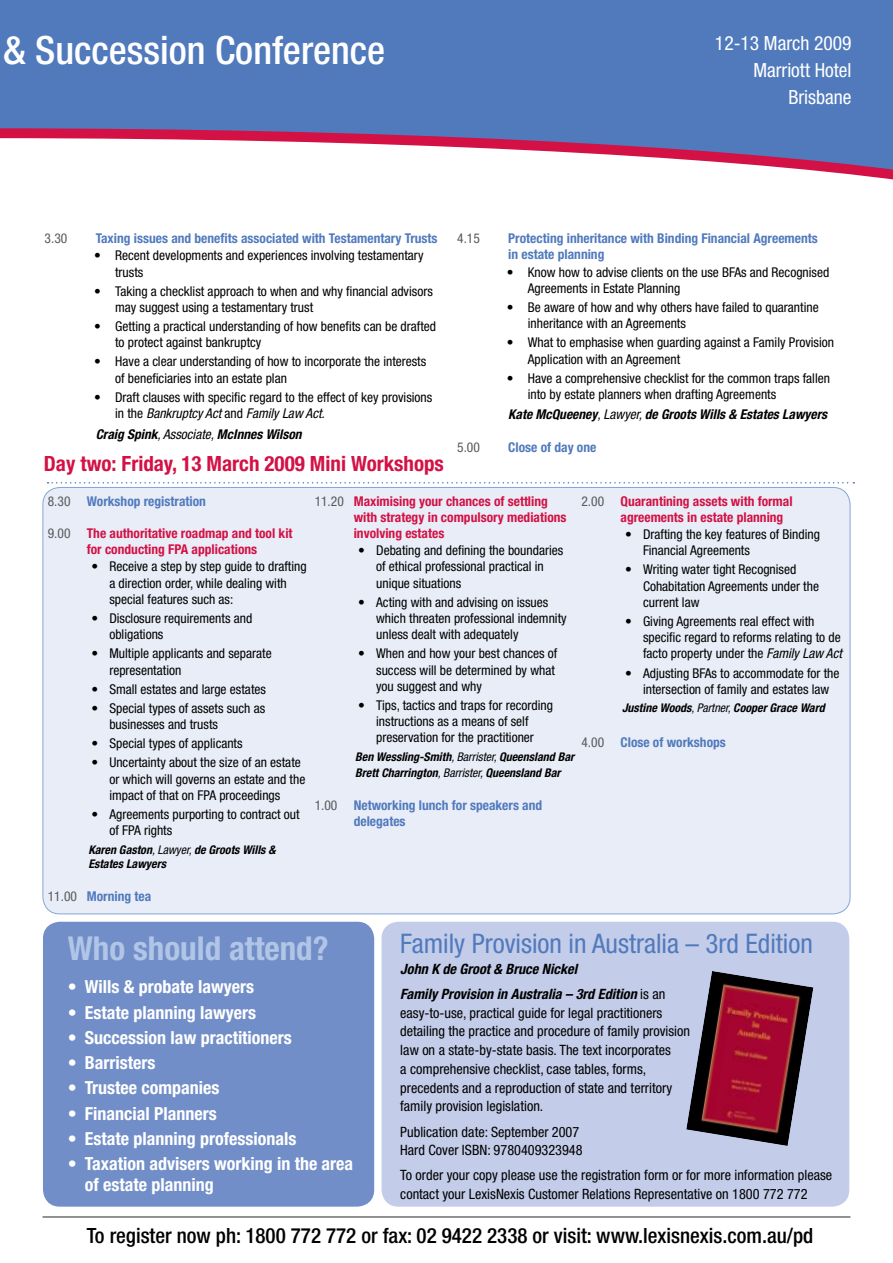
<style>
.page{position:relative;width:893px;height:1263px;background:#fff}
.page>*{position:absolute;margin:0;border:0;box-sizing:border-box;transform-origin:0 0}
.t1{font:500 condensed 39px "Helvetica Neue LT Std";color:#fff}
.t2{font:700 condensed 33px "Helvetica Neue LT Std";color:#b1c5e6}
.t3{font:condensed 27px "Helvetica Neue LT Std";color:#517abd}
.t4{font:500 condensed 21px "Helvetica Neue LT Std";color:#000}
.t5{font:700 condensed 21px "Helvetica Neue LT Std";color:#d31145}
.t6{font:condensed 19.5px/27px "Helvetica Neue LT Std";color:#fff;text-align:right}
.t7{font:700 condensed 18px/21px "Helvetica Neue LT Std";color:#fff}
.t8{font:condensed 14.25px/18.8px "Helvetica Neue LT Std";color:#000}
.t9{font:italic 700 condensed 14.25px/25.2px "Helvetica Neue LT Std";color:#000}
.t10{font:condensed 13.5px/16.2px "Helvetica Neue LT Std";color:#000}
.t11{font:700 condensed 13.5px/16.2px "Helvetica Neue LT Std";color:#517abd}
.t12{font:700 condensed 13.5px/16.2px "Helvetica Neue LT Std";color:#d31145}
.t13{font:italic 700 condensed 13.5px "Helvetica Neue LT Std";color:#000}
.t14{font:condensed 13.5px "Helvetica Neue LT Std";color:#58595b}
.t15{font:italic 700 condensed 12px/14.4px "Helvetica Neue LT Std";color:#000}
.s1{font-style:italic}
.s2{font-weight:400}
.s3{font-weight:400;color:#58595b}
.s4{font-weight:400;font-style:normal}
</style>
<div class="page">
<div style="left:43px;top:487px;width:807px;height:427px;background:#e9edf7;border-radius:17px"></div>
<svg style="left:0;top:0;width:893px;height:171px;background:#6d84be"></svg>
<hr style="left:43px;top:1216px;width:807px;height:2px;background:#6d6f71">
<div style="left:43px;top:922px;width:331px;height:284px;background:#728ec8;border-radius:17px"></div>
<div style="left:382px;top:922px;width:467px;height:284px;background:#c3cce8;border-radius:17px"></div>
<img style="left:686px;top:971px;width:127px;height:175px">
<svg style="left:48px;top:482px;width:806px;height:1px"></svg>
<h1 class="t1" style="left:4px;top:26px;width:383px">&amp; Succession Conference</h1>
<h3 class="t6" style="left:715px;top:29px;width:138px">12-13 March 2009<br>Marriott Hotel<br>Brisbane</h3>
<p class="t14" style="left:45px;top:231px;width:24px">3.30</p>
<p class="t11" style="left:96px;top:230px;width:343px">Taxing issues and benefits associated with Testamentary Trusts</p>
<p class="t10" style="left:115px;top:247px;width:310px;text-indent:-21px">• Recent developments and experiences involving testamentary trusts</p>
<p class="t10" style="left:115px;top:283px;width:319px;text-indent:-21px">• Taking a checklist approach to when and why financial advisors may suggest using a testamentary trust</p>
<p class="t10" style="left:115px;top:318px;width:322px;text-indent:-21px">• Getting a practical understanding of how benefits can be drafted to protect against bankruptcy</p>
<p class="t10" style="left:115px;top:353px;width:313px;text-indent:-21px">• Have a clear understanding of how to incorporate the interests of beneficiaries into an estate plan</p>
<p class="t10" style="left:115px;top:389px;width:319px;text-indent:-21px">• Draft clauses with specific regard to the effect of key provisions in the <span class="s1">Bankruptcy Act</span> and <span class="s1">Family Law Act.</span></p>
<p class="t13" style="left:96px;top:425px;width:207px">Craig Spink<span class="s2">, Associate,</span> McInnes Wilson</p>
<h3 class="t5" style="left:44px;top:451px;width:402px">Day two: Friday, 13 March 2009 Mini Workshops</h3>
<p class="t14" style="left:457px;top:231px;width:24px">4.15</p>
<p class="t11" style="left:508px;top:230px;width:311px">Protecting inheritance with Binding Financial Agreements in estate planning</p>
<p class="t10" style="left:528px;top:264px;width:303px;text-indent:-21px">• Know how to advise clients on the use BFAs and Recognised<br>Agreements in Estate Planning</p>
<p class="t10" style="left:528px;top:299px;width:292px;text-indent:-21px">• Be aware of how and why others have failed to quarantine inheritance with an Agreements</p>
<p class="t10" style="left:528px;top:334px;width:308px;text-indent:-21px">• What to emphasise when guarding against a Family Provision<br>Application with an Agreement</p>
<p class="t10" style="left:528px;top:370px;width:304px;text-indent:-21px">• Have a comprehensive checklist for the common traps fallen into by estate planners when drafting Agreements</p>
<p class="t13" style="left:508px;top:406px;width:320px">Kate McQueeney<span class="s2">, Lawyer,</span> de Groots Wills &amp; Estates Lawyers</p>
<p class="t14" style="left:457px;top:439px;width:24px">5.00</p>
<p class="t11" style="left:508px;top:439px;width:90px">Close of day one</p>
<p class="t11" style="left:48px;top:493px;width:160px"><span class="s3">8.30</span> Workshop registration</p>
<p class="t12" style="left:48px;top:525px;width:246px;text-align:center"><span class="s3">9.00</span> The authoritative roadmap and tool kit for conducting FPA applications</p>
<p class="t10" style="left:109px;top:558px;width:199px;text-indent:-18px">• Receive a step by step guide to drafting a direction order, while dealing with special features such as:</p>
<p class="t10" style="left:109px;top:610px;width:144px;text-indent:-18px">• Disclosure requirements and obligations</p>
<p class="t10" style="left:109px;top:645px;width:164px;text-indent:-18px">• Multiple applicants and separate representation</p>
<p class="t10" style="left:91px;top:681px;width:176px">• Small estates and large estates</p>
<p class="t10" style="left:109px;top:700px;width:157px;text-indent:-18px">• Special types of assets such as businesses and trusts</p>
<p class="t10" style="left:91px;top:735px;width:153px">• Special types of applicants</p>
<p class="t10" style="left:109px;top:754px;width:197px;text-indent:-18px">• Uncertainty about the size of an estate or which will governs an estate and the impact of that on FPA proceedings</p>
<p class="t10" style="left:109px;top:806px;width:192px;text-indent:-18px">• Agreements purporting to contract out of FPA rights</p>
<p class="t15" style="left:88px;top:842px;width:189px">Karen Gaston<span class="s2">, Lawyer,</span> de Groots Wills &amp;<br>Estates Lawyers</p>
<p class="t11" style="left:48px;top:888px;width:105px"><span class="s3">11.00</span> Morning tea</p>
<p class="t12" style="left:354px;top:493px;width:214px;text-indent:-39px"><span class="s3">11.20</span> Maximising your chances of settling with strategy in compulsory mediations involving estates</p>
<p class="t10" style="left:376px;top:542px;width:189px;text-indent:-18px">• Debating and defining the boundaries of ethical professional practical in unique situations</p>
<p class="t10" style="left:376px;top:594px;width:192px;text-indent:-18px">• Acting with and advising on issues which threaten professional indemnity unless dealt with adequately</p>
<p class="t10" style="left:376px;top:645px;width:183px;text-indent:-18px">• When and how your best chances of success will be determined by what you suggest and why</p>
<p class="t10" style="left:358px;top:697px;width:196px;text-align:center">• Tips, tactics and traps for recording instructions as a means of self preservation for the practitioner</p>
<p class="t15" style="left:355px;top:749px;width:220px;line-height:16.2px">Ben Wessling-Smith<span class="s2">, Barrister,</span> Queensland Bar<br>Brett Charrington<span class="s2">, Barrister,</span> Queensland Bar</p>
<p class="t11" style="left:354px;top:796px;width:190px;text-indent:-39px"><span class="s3">1.00</span> Networking lunch for speakers and delegates</p>
<p class="t12" style="left:620px;top:493px;width:174px;text-indent:-39px"><span class="s3">2.00</span> Quarantining assets with formal agreements in estate planning</p>
<p class="t10" style="left:643px;top:526px;width:179px;text-indent:-18px">• Drafting the key features of Binding<br>Financial Agreements</p>
<p class="t10" style="left:643px;top:561px;width:178px;text-indent:-18px">• Writing water tight Recognised<br>Cohabitation Agreements under the current law</p>
<p class="t10" style="left:643px;top:613px;width:200px;text-indent:-18px">• Giving Agreements real effect with specific regard to reforms relating to de facto property under the <span class="s1">Family Law Act</span></p>
<p class="t10" style="left:625px;top:665px;width:216px;text-align:center">• Adjusting BFAs to accommodate for the intersection of family and estates law</p>
<p class="t15" style="left:622px;top:701px;width:204px">Justine Woods<span class="s2">, Partner,</span> Cooper Grace Ward</p>
<p class="t11" style="left:581px;top:734px;width:146px"><span class="s3">4.00</span> Close of workshops</p>
<h2 class="t2" style="left:68px;top:928px;width:262px">Who should attend?</h2>
<h3 class="t7" style="left:68px;top:976px;width:188px">• Wills &amp; probate lawyers</h3>
<h3 class="t7" style="left:68px;top:1001px;width:190px">• Estate planning lawyers</h3>
<h3 class="t7" style="left:68px;top:1027px;width:226px">• Succession law practitioners</h3>
<h3 class="t7" style="left:68px;top:1052px;width:89px">• Barristers</h3>
<h3 class="t7" style="left:68px;top:1077px;width:153px">• Trustee companies</h3>
<h3 class="t7" style="left:68px;top:1102px;width:150px">• Financial Planners</h3>
<h3 class="t7" style="left:68px;top:1128px;width:230px">• Estate planning professionals</h3>
<h3 class="t7" style="left:85px;top:1153px;width:270px;text-indent:-17px">• Taxation advisers working in the area of estate planning</h3>
<h3 class="t3" style="left:400px;top:928px;width:414px">Family Provision in Australia – 3rd Edition</h3>
<p class="t9" style="left:400px;top:956px;width:266px">John K de Groot &amp; Bruce Nickel<br>Family Provision in Australia – 3rd Edition <span class="s4">is an</span></p>
<p class="t8" style="left:400px;top:1003px;width:291px">easy-to-use, practical guide for legal practitioners detailing the practice and procedure of family provision law on a state-by-state basis. The text incorporates<br>a comprehensive checklist, case tables, forms, precedents and a reproduction of state and territory family provision legislation.</p>
<p class="t8" style="left:400px;top:1122px;width:184px">Publication date: September 2007<br>Hard Cover ISBN: 9780409323948</p>
<p class="t8" style="left:400px;top:1166px;width:433px">To order your copy please use the registration form or for more information please contact your LexisNexis Customer Relations Representative on 1800 772 772</p>
<h3 class="t4" style="left:87px;top:1223px;width:728px">To register now ph: 1800 772 772 or fax: 02 9422 2338 or visit: www.lexisnexis.com.au/pd</h3>
</div>
